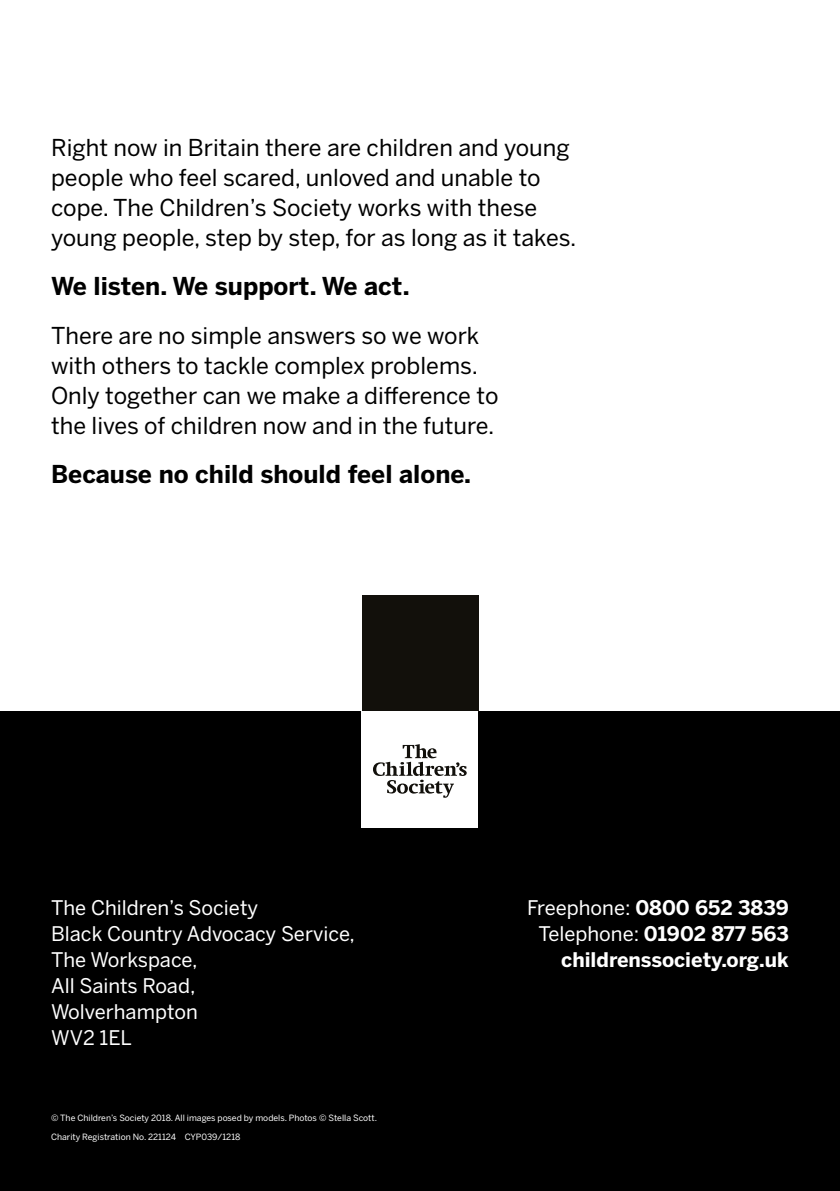
<style>
.page{position:relative;width:840px;height:1191px;background:#fff}
.page>*{position:absolute;margin:0;border:0;box-sizing:border-box;transform-origin:0 0}
.t1{font:700 24.4px "Benton Sans";color:#000}
.t2{font:23.2px/30px "Benton Sans";color:#000}
.t3{font:20px/26px "Benton Sans";color:#fff}
.t4{font:700 20px/26px "Benton Sans";color:#fff;text-align:right}
.t5{font:8.6px/18.6px "Benton Sans";color:#fff}
.s1{font-weight:400}
</style>
<div class="page">
<div style="left:0;top:711px;width:839px;height:480px;background:#000"></div>
<div style="left:361px;top:595px;width:117px;height:116px;background:#12100b"></div>
<div style="left:361px;top:711px;width:117px;height:117px;background:#fff"></div>
<svg style="left:373px;top:744px;width:93px;height:53px"></svg>
<p class="t2" style="left:51px;top:132px;width:526px">Right now in Britain there are children and young people who feel scared, unloved and unable to cope. The Children’s Society works with these young people, step by step, for as long as it takes.</p>
<p class="t1" style="left:51px;top:272px;width:360px">We listen. We support. We act.</p>
<p class="t2" style="left:51px;top:320px;width:448px">There are no simple answers so we work with others to tackle complex problems.<br>Only together can we make a difference to the lives of children now and in the future.</p>
<p class="t1" style="left:51px;top:460px;width:421px">Because no child should feel alone.</p>
<p class="t3" style="left:51px;top:894px;width:305px">The Children’s Society<br>Black Country Advocacy Service,<br>The Workspace,<br>All Saints Road,<br>Wolverhampton<br>WV2 1EL</p>
<p class="t4" style="left:527px;top:894px;width:263px"><span class="s1">Freephone:</span> 0800 652 3839<br><span class="s1">Telephone:</span> 01902 877 563 childrenssociety.org.uk</p>
<p class="t5" style="left:51px;top:1108px;width:327px">© The Children’s Society 2018. All images posed by models. Photos © Stella Scott.<br>Charity Registration No. 221124 CYP039/1218</p>
</div>
